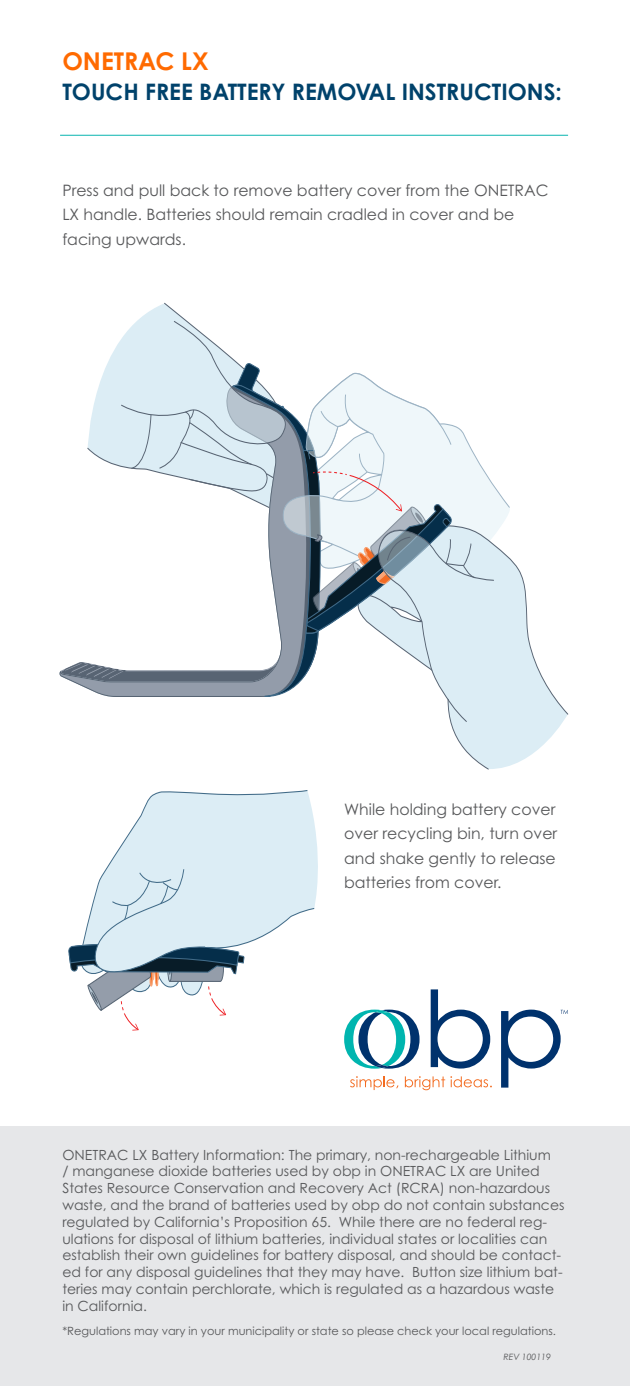
<style>
.page{position:relative;width:630px;height:1386px;background:#fff}
.page>*{position:absolute;margin:0;border:0;box-sizing:border-box;transform-origin:0 0}
.t1{font:700 24.5px "Century Gothic Pro";color:#ff6a00}
.t2{font:700 22.75px "Century Gothic Pro";color:#00426b}
.t3{font:15.75px/24.5px "Century Gothic Pro";color:#57585a}
.t4{font:14px/16.8px "Century Gothic Pro";color:#57585a}
.t5{font:11.38px "Century Gothic Pro";color:#57585a}
.t6{font:italic 8.75px "Century Gothic Pro";color:#57585a}
</style>
<div class="page">
<svg style="left:494px;top:485px;width:16px;height:40px"></svg>
<svg style="left:450px;top:525px;width:119px;height:245px"></svg>
<svg style="left:63px;top:303px;width:431px;height:420px"></svg>
<svg style="left:106px;top:790px;width:209px;height:171px"></svg>
<svg style="left:68px;top:868px;width:176px;height:163px"></svg>
<hr style="left:60px;top:135px;width:508px;height:1px;background:#08b5af">
<div style="left:0;top:1126px;width:630px;height:260px;background:#e6e7e9"></div>
<svg style="left:431px;top:989px;width:59px;height:80px"></svg>
<svg style="left:350px;top:1076px;width:49px;height:14px"></svg>
<svg style="left:405px;top:1076px;width:87px;height:14px"></svg>
<svg style="left:344px;top:1010px;width:76px;height:59px"></svg>
<svg style="left:501px;top:1010px;width:67px;height:78px"></svg>
<p class="t1" style="left:62px;top:46px;width:148px">ONETRAC LX</p>
<p class="t2" style="left:62px;top:77px;width:501px">TOUCH FREE BATTERY REMOVAL INSTRUCTIONS:</p>
<p class="t3" style="left:62px;top:177px;width:488px">Press and pull back to remove battery cover from the ONETRAC<br>LX handle. Batteries should remain cradled in cover and be facing upwards.</p>
<p class="t3" style="left:344px;top:797px;width:215px;text-align:justify">While holding battery cover over recycling bin, turn over and shake gently to release batteries from cover.</p>
<p class="t4" style="left:62px;top:1146px;width:504px">ONETRAC LX Battery Information: The primary, non-rechargeable Lithium<br>/ manganese dioxide batteries used by obp in ONETRAC LX are United States Resource Conservation and Recovery Act (RCRA) non-hazardous waste, and the brand of batteries used by obp do not contain substances regulated by California’s Proposition 65. While there are no federal reg&shy;ulations for disposal of lithium batteries, individual states or localities can establish their own guidelines for battery disposal, and should be contact&shy;ed for any disposal guidelines that they may have. Button size lithium bat&shy;teries may contain perchlorate, which is regulated as a hazardous waste in California.</p>
<p class="t5" style="left:62px;top:1324px;width:495px">*Regulations may vary in your municipality or state so please check your local regulations.</p>
<p class="t6" style="left:503px;top:1352px;width:49px">REV 100119</p>
</div>
